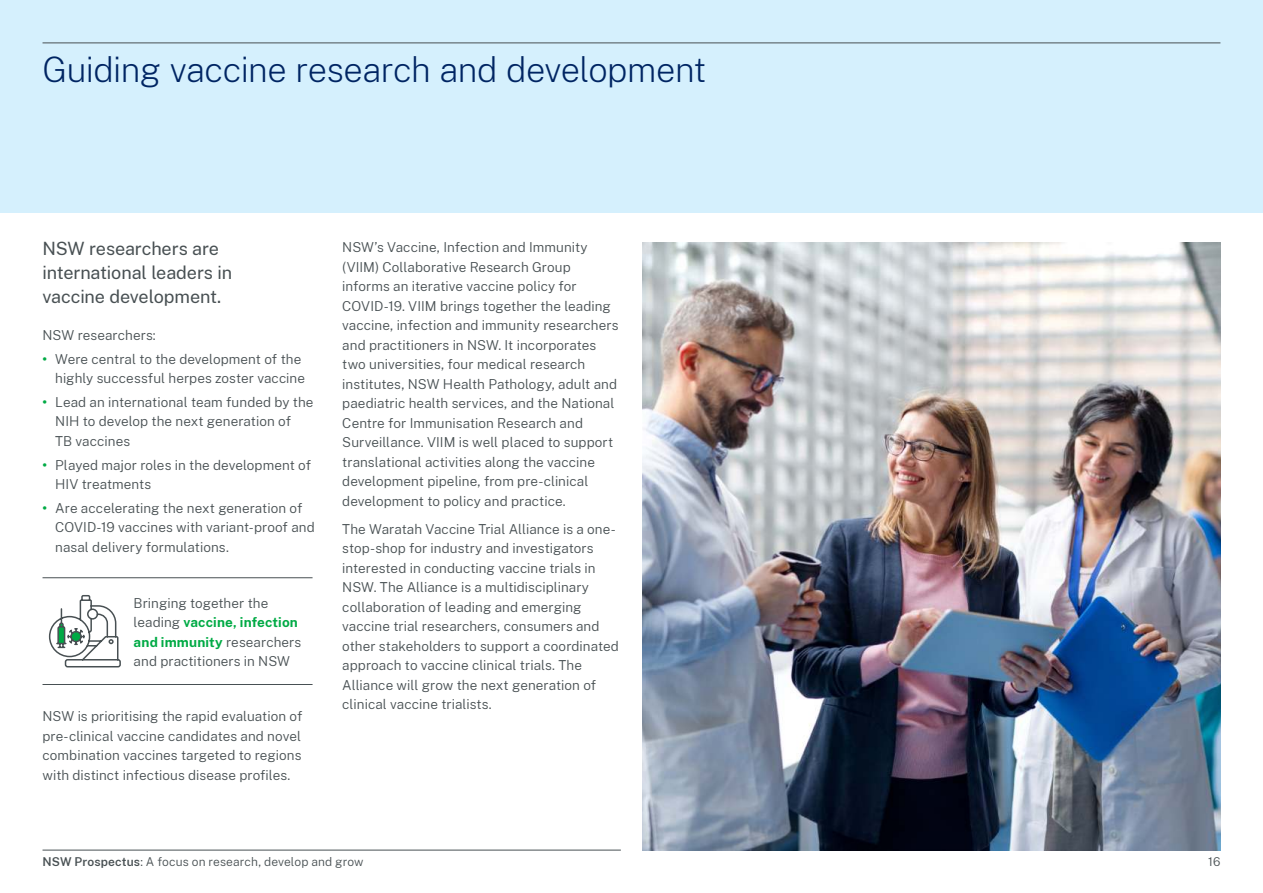
<style>
.page{position:relative;width:1263px;height:893px;background:#fff}
.page>*{position:absolute;margin:0;border:0;box-sizing:border-box;transform-origin:0 0}
.t1{font:200 34.5px "Public Sans";letter-spacing:-.015em;color:#002563}
.t2{font:18px/24px "Public Sans";letter-spacing:-.005em;color:#485053}
.t3{font:300 13.5px/19.5px "Public Sans";letter-spacing:.005em;color:#485053}
.t4{font:300 12px "Public Sans";letter-spacing:.005em;color:#485053}
.s1{font-weight:700;color:#00aa45}
.s2{font-weight:600}
</style>
<div class="page">
<div style="left:0;top:0;width:1263px;height:213px;background:#d5f0fd"></div>
<hr style="left:43px;top:577px;width:270px;height:1px;background:#485053">
<hr style="left:43px;top:684px;width:270px;height:1px;background:#485053">
<svg style="left:48px;top:595px;width:73px;height:73px"></svg>
<img style="left:642px;top:242px;width:578px;height:608px">
<hr style="left:43px;top:43px;width:1177px;height:1px;background:#485053">
<hr style="left:43px;top:850px;width:578px;height:1px;background:#485053">
<h1 class="t1" style="left:43px;top:54px;width:665px">Guiding vaccine research and development</h1>
<h2 class="t2" style="left:43px;top:237px;width:191px">NSW researchers are international leaders in vaccine development.</h2>
<p class="t3" style="left:43px;top:326px;width:115px">NSW researchers:</p>
<p class="t3" style="left:43px;top:349px;width:264px;text-align:right"><span class="s1">•</span> Were central to the development of the highly successful herpes zoster vaccine</p>
<p class="t3" style="left:55px;top:393px;width:260px;text-indent:-13px"><span class="s1">•</span> Lead an international team funded by the<br>NIH to develop the next generation of<br>TB vaccines</p>
<p class="t3" style="left:55px;top:455px;width:257px;text-indent:-13px"><span class="s1">•</span> Played major roles in the development of<br>HIV treatments</p>
<p class="t3" style="left:55px;top:499px;width:261px;text-indent:-13px"><span class="s1">•</span> Are accelerating the next generation of<br>COVID-19 vaccines with variant-proof and nasal delivery formulations.</p>
<p class="t3" style="left:134px;top:593px;width:169px">Bringing together the leading <span class="s1">vaccine, infection and immunity</span> researchers and practitioners in NSW</p>
<p class="t3" style="left:43px;top:707px;width:261px;text-align:justify">NSW is prioritising the rapid evaluation of pre-clinical vaccine candidates and novel combination vaccines targeted to regions with distinct infectious disease profiles.</p>
<p class="t3" style="left:342px;top:238px;width:278px">NSW’s Vaccine, Infection and Immunity (VIIM) Collaborative Research Group informs an iterative vaccine policy for COVID-19. VIIM brings together the leading vaccine, infection and immunity researchers and practitioners in NSW. It incorporates two universities, four medical research institutes, NSW Health Pathology, adult and paediatric health services, and the National Centre for Immunisation Research and Surveillance. VIIM is well placed to support translational activities along the vaccine development pipeline, from pre-clinical development to policy and practice.</p>
<p class="t3" style="left:342px;top:519px;width:278px">The Waratah Vaccine Trial Alliance is a one&shy;stop-shop for industry and investigators interested in conducting vaccine trials in NSW. The Alliance is a multidisciplinary collaboration of leading and emerging vaccine trial researchers, consumers and other stakeholders to support a coordinated approach to vaccine clinical trials. The Alliance will grow the next generation of clinical vaccine trialists.</p>
<p class="t4" style="left:43px;top:856px;width:323px"><span class="s2">NSW Prospectus</span>: A focus on research, develop and grow</p>
<p class="t4" style="left:1208px;top:856px;width:14px">16</p>
</div>
